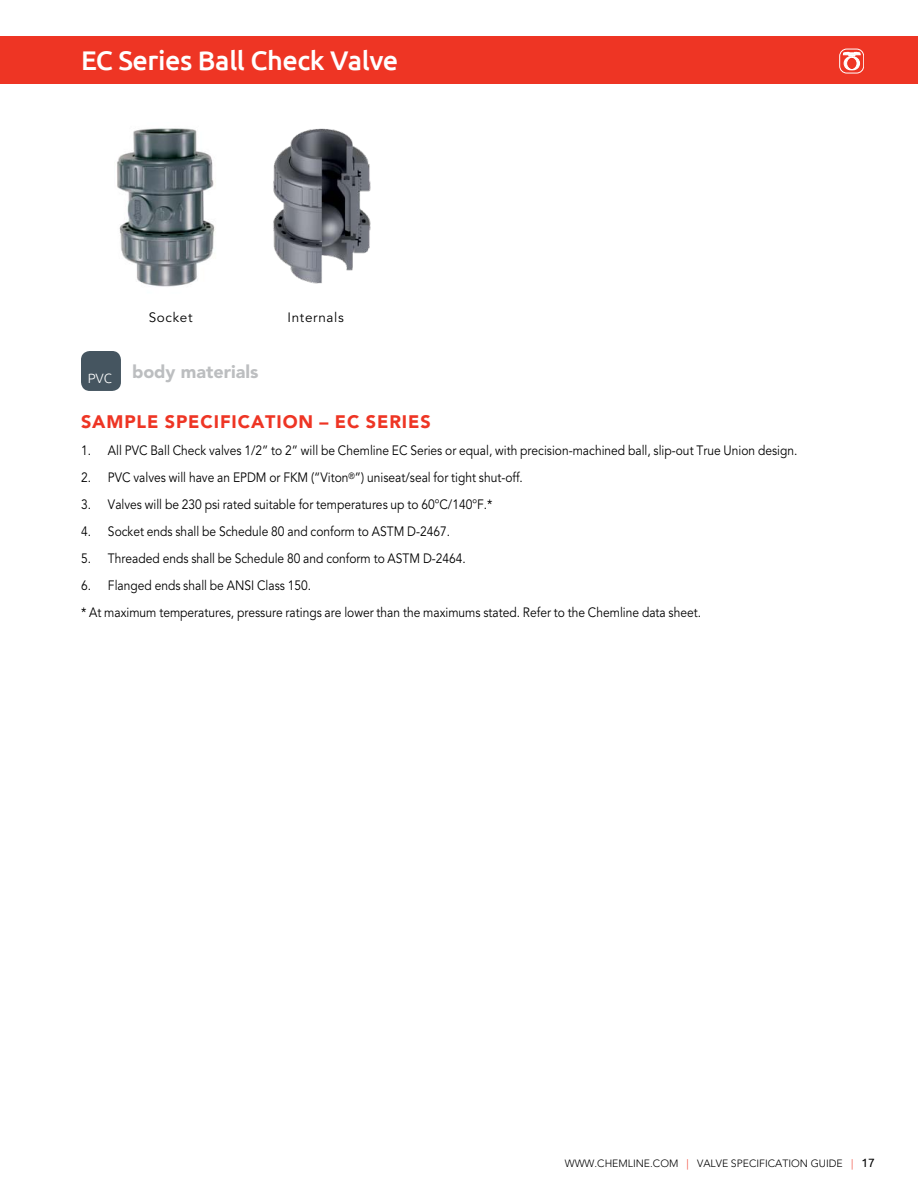
<style>
.page{position:relative;width:918px;height:1188px;background:#fff}
.page>*{position:absolute;margin:0;border:0;box-sizing:border-box;transform-origin:0 0}
.Header_on_thin_Red{font:500 27px "Ubuntu";letter-spacing:-.015em;color:#fff}
.t1{font:900 18px "Avenir LT Std";letter-spacing:.05em;color:#ee3524}
.t2{font:900 18px "Avenir LT Std";color:#bcbec0}
.t3{font:13.5px "Avenir LT Std";color:#000;scale:.89 1}
.t4{font:13.5px "Avenir LT Std";letter-spacing:.05em;color:#000}
.t5{font:13.5px "Avenir LT Std";color:#000}
.Product_Codes_-_init{font:300 13.5px "Ubuntu";color:#fff}
.t6{font:300 10.5px "Avenir LT Std";color:#000}
.s1{font-weight:300}
.s2{color:#ee3524}
.s3{font-family:"Ubuntu";font-weight:400;font-size:12px}
</style>
<div class="page">
<div style="left:0;top:36px;width:918px;height:48px;background:#ee3524"></div>
<svg style="left:840px;top:49px;width:24px;height:24px"></svg>
<div style="left:839px;top:49px;width:25px;height:24px;border:1px solid #fff;border-radius:7px"></div>
<svg style="left:843px;top:52px;width:17px;height:18px"></svg>
<img style="left:117px;top:128px;width:98px;height:159px">
<div style="left:81px;top:351px;width:40px;height:40px;background:#455560;border-radius:9px"></div>
<img style="left:273px;top:128px;width:98px;height:156px">
<p class="Header_on_thin_Red" style="left:81px;top:44px;width:319px">EC Series Ball Check Valve</p>
<p class="t5" style="left:149px;top:310px;width:45px">Socket</p>
<p class="t4" style="left:287px;top:310px;width:58px">Internals</p>
<p class="Product_Codes_-_init" style="left:88px;top:370px;width:25px">PVC</p>
<p class="t2" style="left:132px;top:361px;width:128px">body materials</p>
<p class="t1" style="left:81px;top:410px;width:351px">SAMPLE SPECIFICATION – EC SERIES</p>
<p class="t3" style="left:81px;top:442px;width:806px">1. All PVC Ball Check valves 1/2” to 2” will be Chemline EC Series or equal, with precision-machined ball, slip-out True Union design.</p>
<p class="t3" style="left:81px;top:469px;width:498px">2. PVC valves will have an EPDM or FKM (“Viton<sup>®</sup>”) uniseat/seal for tight shut-off.</p>
<p class="t3" style="left:81px;top:496px;width:464px">3. Valves will be 230 psi rated suitable for temperatures up to 60<span class="s1">o</span>C/140<span class="s1">o</span>F.*</p>
<p class="t3" style="left:81px;top:523px;width:416px">4. Socket ends shall be Schedule 80 and conform to ASTM D-2467.</p>
<p class="t3" style="left:81px;top:550px;width:434px">5. Threaded ends shall be Schedule 80 and conform to ASTM D-2464.</p>
<p class="t3" style="left:81px;top:577px;width:260px">6. Flanged ends shall be ANSI Class 150.</p>
<p class="t3" style="left:81px;top:604px;width:698px">* At maximum temperatures, pressure ratings are lower than the maximums stated. Refer to the Chemline data sheet.</p>
<p class="t6" style="left:565px;top:1158px;width:312px">WWW.CHEMLINE.COM <span class="s2">|</span> VALVE SPECIFICATION GUIDE <span class="s2">|</span> <span class="s3">17</span></p>
</div>
